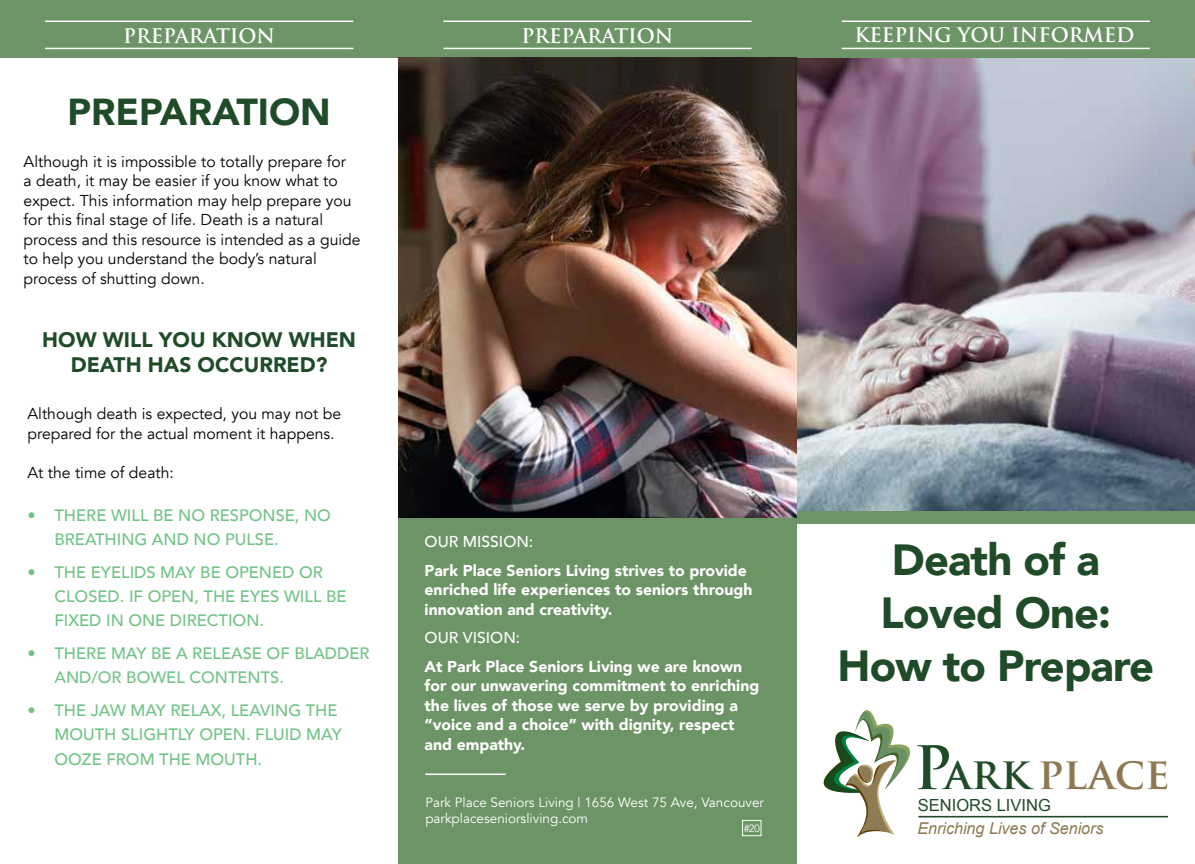
<style>
.page{position:relative;width:1195px;height:864px;background:#fff}
.page>*{position:absolute;margin:0;border:0;box-sizing:border-box;transform-origin:0 0}
.t1{font:700 58.35px "Trajan Pro";color:#1f4b29}
.t2{font:900 43.5px/52.8px "Avenir";letter-spacing:-.02em;color:#1f4b29;text-align:center}
.t3{font:700 43.05px "Trajan Pro";color:#8d7852}
.t4{font:900 37.5px "Avenir";color:#1f4b29}
.t5{font:900 21px/25.2px "Avenir";color:#1f4b29;text-align:center}
.t6{font:700 19.65px "Trajan Pro";color:#fff}
.t7{font:16.65px "Arial";color:#1f4b29}
.t8{font:500 16.5px/24px "Avenir";color:#71c385}
.t9{font:italic 16.2px "Arial";color:#8d7852}
.t10{font:15.75px/19.5px "Avenir";color:#000}
.t11{font:900 15.75px/19.5px "Avenir";color:#fff}
.t12{font:500 15.75px "Avenir";color:#fff}
.t13{font:13.5px/16.5px "Avenir";color:#fff}
.t14{font:10.5px "Avenir";color:#fff}
.s1{color:#1f4b29}
</style>
<div class="page">
<div style="left:398px;top:511px;width:398px;height:353px;background:#6d9466"></div>
<img style="left:398px;top:58px;width:797px;height:459px">
<div style="left:796px;top:511px;width:399px;height:13px;background:#6d9466"></div>
<div style="left:0;top:0;width:1195px;height:58px;background:#6d9466"></div>
<hr style="left:842px;top:48px;width:308px;height:1px;background:#fff">
<hr style="left:443px;top:48px;width:308px;height:1px;background:#fff">
<hr style="left:425px;top:774px;width:81px;height:1px;background:#fff">
<hr style="left:45px;top:48px;width:308px;height:1px;background:#fff">
<hr style="left:842px;top:21px;width:308px;height:1px;background:#fff">
<hr style="left:443px;top:21px;width:308px;height:1px;background:#fff">
<hr style="left:45px;top:21px;width:308px;height:1px;background:#fff">
<div style="left:742px;top:820px;width:19px;height:16px;border:1px solid #fff"></div>
<hr style="left:918px;top:816px;width:250px;height:1px;background:#1f4b29">
<svg style="left:796px;top:687px;width:140px;height:155px"></svg>
<p class="t6" style="left:123px;top:24px;width:153px">PREPARATION</p>
<p class="t6" style="left:521px;top:24px;width:153px">PREPARATION</p>
<p class="t6" style="left:854px;top:22px;width:282px">KEEPING YOU INFORMED</p>
<h3 class="t4" style="left:68px;top:80px;width:265px">PREPARATION</h3>
<p class="t10" style="left:24px;top:152px;width:338px">Although it is impossible to totally prepare for<br>a death, it may be easier if you know what to expect. This information may help prepare you for this final stage of life. Death is a natural process and this resource is intended as a guide to help you understand the body’s natural process of shutting down.</p>
<h3 class="t5" style="left:42px;top:326px;width:315px">HOW WILL YOU KNOW WHEN<br>DEATH HAS OCCURRED?</h3>
<p class="t10" style="left:27px;top:405px;width:315px">Although death is expected, you may not be prepared for the actual moment it happens.</p>
<p class="t10" style="left:27px;top:463px;width:148px">At the time of death:</p>
<p class="t8" style="left:54px;top:503px;width:278px;text-indent:-27px">• THERE WILL BE NO RESPONSE, NO<br>BREATHING AND NO PULSE.</p>
<p class="t8" style="left:54px;top:560px;width:294px;text-indent:-27px">• THE EYELIDS MAY BE OPENED OR<br>CLOSED. IF OPEN, THE EYES WILL BE<br>FIXED IN ONE DIRECTION.</p>
<p class="t8" style="left:54px;top:641px;width:317px;text-indent:-27px">• THERE MAY BE A RELEASE OF BLADDER<br>AND/OR BOWEL CONTENTS.</p>
<p class="t8" style="left:54px;top:698px;width:289px;text-indent:-27px">• THE JAW MAY RELAX, LEAVING THE<br>MOUTH SLIGHTLY OPEN. FLUID MAY<br>OOZE FROM THE MOUTH.</p>
<p class="t12" style="left:424px;top:528px;width:110px">OUR MISSION:</p>
<p class="t11" style="left:424px;top:560px;width:329px">Park Place Seniors Living strives to provide enriched life experiences to seniors through innovation and creativity.</p>
<p class="t12" style="left:424px;top:624px;width:97px">OUR VISION:</p>
<p class="t11" style="left:424px;top:656px;width:336px">At Park Place Seniors Living we are known for our unwavering commitment to enriching the lives of those we serve by providing a “voice and a choice” with dignity, respect and empathy.</p>
<p class="t13" style="left:425px;top:794px;width:340px">Park Place Seniors Living | 1656 West 75 Ave, Vancouver parkplaceseniorsliving.com</p>
<p class="t14" style="left:744px;top:822px;width:18px">#20</p>
<h2 class="t2" style="left:837px;top:533px;width:318px">Death of a<br>Loved One:<br>How to Prepare</h2>
<h1 class="t1" style="left:914px;top:732px;width:39px">P</h1>
<h3 class="t3" style="left:944px;top:747px;width:227px"><span class="s1">ark</span> place</h3>
<p class="t7" style="left:918px;top:794px;width:135px">SENIORS LIVING</p>
<p class="t9" style="left:917px;top:817px;width:188px">Enriching Lives of Seniors</p>
</div>
